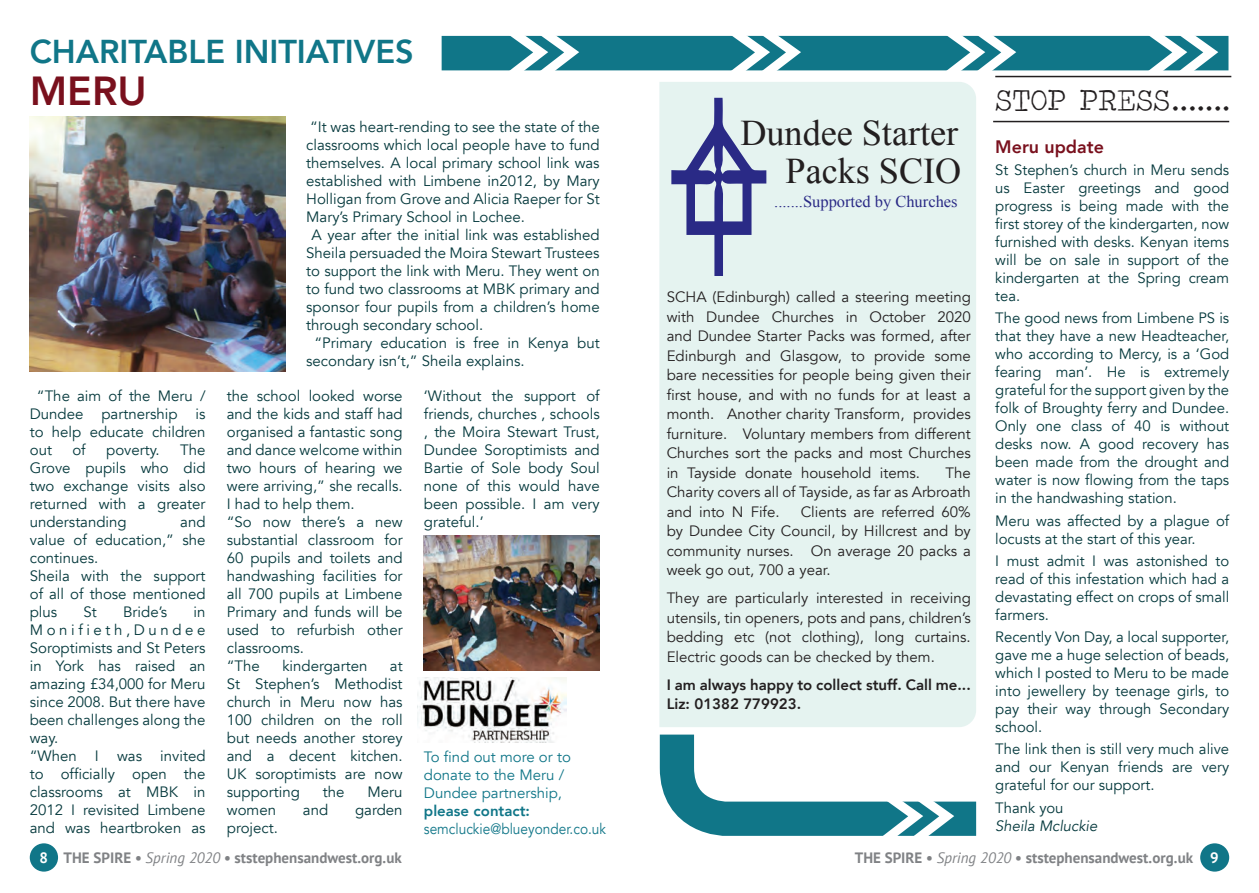
<style>
.page{position:relative;width:1259px;height:893px;background:#fff}
.page>*{position:absolute;margin:0;border:0;box-sizing:border-box;transform-origin:0 0}
.t1{font:800 40.5px "Avenir";color:#79101d}
.t2{font:36.15px/38.2px "Times New Roman";color:#231f20;text-align:right}
.t3{font:800 33px "Avenir";color:#107688}
.t4{font:31.5px "Traveling Typewriter";color:#231f20}
.t5{font:800 18px "Avenir";color:#79101d}
.t6{font:16.5px "Times New Roman";color:#2a2a86}
.t7{font:15px/18px "Avenir";color:#05393d;text-align:justify}
.t8{font:15px/19.5px "Avenir";color:#231f20;text-align:justify}
.t9{font:700 15px "PT Sans";color:#808285}
.t10{font:15px/18px "Avenir";color:#107688}
.t11{font:800 15px/19.5px "Avenir";color:#231f20}
.t12{font:15px "Avenir";color:#107688;scale:.91 1}
.t13{font:italic 15px "Avenir";color:#05393d}
.s1{font-weight:800}
.s2{color:#fff}
.s3{font-weight:400;font-style:italic}
</style>
<div class="page">
<div style="left:30px;top:843px;width:28px;height:29px;background:#107688;border-radius:50%"></div>
<div style="left:1200px;top:843px;width:29px;height:29px;background:#107688;border-radius:50%"></div>
<svg style="left:659px;top:734px;width:318px;height:102px"></svg>
<div style="left:659px;top:82px;width:317px;height:645px;background:#e5f3f0"></div>
<svg style="left:671px;top:98px;width:95px;height:177px;background:#aeb8d1"></svg>
<img style="left:30px;top:117px;width:255px;height:254px">
<img style="left:424px;top:535px;width:176px;height:135px">
<img style="left:417px;top:677px;width:149px;height:65px">
<hr style="left:995px;top:76px;width:236px;height:1px;background:#231f20">
<hr style="left:993px;top:121px;width:236px;height:1px;background:#231f20">
<div style="left:441px;top:36px;width:787px;height:34px;background:#107688"></div>
<svg style="left:506px;top:35px;width:73px;height:36px"></svg>
<svg style="left:1145px;top:35px;width:73px;height:36px"></svg>
<svg style="left:728px;top:35px;width:73px;height:36px"></svg>
<svg style="left:943px;top:35px;width:73px;height:36px"></svg>
<svg style="left:881px;top:797px;width:73px;height:39px"></svg>
<p class="t3" style="left:30px;top:26px;width:385px">CHARITABLE INITIATIVES</p>
<p class="t1" style="left:30px;top:60px;width:119px">MERU</p>
<p class="t7" style="left:30px;top:387px;width:177px;text-indent:7px">“The aim of the Meru / Dundee partnership is to help educate children out</p>
<p class="t7" style="left:72px;top:441px;width:15px">of</p>
<p class="t7" style="left:106px;top:441px;width:55px">poverty.</p>
<p class="t7" style="left:30px;top:441px;width:177px;text-indent:150px">The Grove pupils who did two exchange visits also returned with a greater understanding</p>
<p class="t7" style="left:30px;top:513px;width:177px;text-indent:150px">and value of education,” she continues.</p>
<p class="t7" style="left:30px;top:567px;width:177px">Sheila with the support of all of those mentioned plus</p>
<p class="t7" style="left:84px;top:603px;width:15px">St</p>
<p class="t7" style="left:123px;top:603px;width:46px">Bride’s</p>
<p class="t7" style="left:30px;top:603px;width:177px;text-indent:164px">in Monifieth,Dundee Soroptimists and St Peters in York has raised an amazing £34,000 for Meru since 2008. But there have been challenges along the way.</p>
<p class="t7" style="left:30px;top:747px;width:177px">“When I was invited to officially open the classrooms at MBK in 2012 I revisited Limbene and was heartbroken as</p>
<p class="t7" style="left:306px;top:118px;width:295px">“It was heart-rending to see the state of the classrooms which local people have to fund themselves. A local primary school link was established with Limbene in2012, by Mary Holligan from Grove and Alicia Raeper for St Mary’s Primary School in Lochee.</p>
<p class="t7" style="left:306px;top:226px;width:295px;text-indent:5px">A year after the initial link was established Sheila persuaded the Moira Stewart Trustees to support the link with Meru. They went on to fund two classrooms at MBK primary and sponsor four pupils from a children’s home through secondary school.</p>
<p class="t7" style="left:306px;top:334px;width:295px;text-indent:8px">“Primary education is free in Kenya but secondary isn’t,” Sheila explains.</p>
<p class="t7" style="left:227px;top:387px;width:177px">the school looked worse and the kids and staff had organised a fantastic song and dance welcome within two hours of hearing we were arriving,” she recalls.<br>I had to help them.</p>
<p class="t7" style="left:227px;top:513px;width:177px">“So now there’s a new substantial classroom for 60 pupils and toilets and handwashing facilities for all 700 pupils at Limbene Primary and funds will be used to refurbish other classrooms.</p>
<p class="t7" style="left:227px;top:657px;width:35px">“The</p>
<p class="t7" style="left:282px;top:657px;width:86px">kindergarten</p>
<p class="t7" style="left:227px;top:657px;width:177px;text-indent:163px">at St Stephen’s Methodist church in Meru now has 100 children on the roll but needs another storey and a decent kitchen.<br>UK soroptimists are now supporting</p>
<p class="t7" style="left:323px;top:783px;width:23px">the</p>
<p class="t7" style="left:368px;top:783px;width:37px">Meru</p>
<p class="t7" style="left:227px;top:801px;width:51px">women</p>
<p class="t7" style="left:303px;top:801px;width:27px">and</p>
<p class="t7" style="left:355px;top:801px;width:49px">garden</p>
<p class="t7" style="left:227px;top:819px;width:53px">project.</p>
<p class="t7" style="left:424px;top:387px;width:177px">‘Without the support of friends, churches , schools , the Moira Stewart Trust, Dundee Soroptimists and Bartie of Sole body Soul none of this would have been possible. I am very grateful.’</p>
<p class="t10" style="left:424px;top:748px;width:148px">To find out more or to donate to the Meru /<br>Dundee partnership, <span class="s1">please contact:</span></p>
<p class="t12" style="left:424px;top:820px;width:202px">semcluckie@blueyonder.co.uk</p>
<p class="t2" style="left:740px;top:113px;width:222px">Dundee Starter<br>Packs SCIO</p>
<p class="t6" style="left:774px;top:190px;width:185px">.......Supported by Churches</p>
<p class="t8" style="left:666px;top:287px;width:306px">SCHA (Edinburgh) called a steering meeting with Dundee Churches in October 2020 and Dundee Starter Packs was formed, after Edinburgh and Glasgow, to provide some bare necessities for people being given their first house, and with no funds for at least a month. Another charity Transform, provides furniture. Voluntary members from different Churches sort the packs and most Churches in Tayside donate household items.</p>
<p class="t8" style="left:666px;top:463px;width:306px;text-indent:279px">The Charity covers all of Tayside, as far as Arbroath and into N Fife.</p>
<p class="t8" style="left:666px;top:502px;width:306px;text-indent:134px">Clients are referred 60% by Dundee City Council, by Hillcrest and by community nurses. On average 20 packs a week go out, 700 a year.</p>
<p class="t8" style="left:666px;top:588px;width:306px">They are particularly interested in receiving utensils, tin openers, pots and pans, children’s bedding etc (not clothing), long curtains.<br>Electric goods can be checked by them.</p>
<p class="t11" style="left:666px;top:675px;width:306px">I am always happy to collect stuff. Call me...<br>Liz: 01382 779923.</p>
<p class="t4" style="left:995px;top:79px;width:235px">STOP PRESS.......</p>
<p class="t5" style="left:995px;top:133px;width:110px">Meru update</p>
<p class="t7" style="left:995px;top:161px;width:235px">St Stephen’s church in Meru sends us Easter greetings and good progress is being made with the first storey of the kindergarten, now furnished with desks. Kenyan items will be on sale in support of the kindergarten at the Spring cream tea.</p>
<p class="t7" style="left:995px;top:309px;width:235px">The good news from Limbene PS is that they have a new Headteacher, who according to Mercy, is a ‘God fearing man’. He is extremely grateful for the support given by the folk of Broughty ferry and Dundee.<br>Only one class of 40 is without desks now. A good recovery has been made from the drought and water is now flowing from the taps in the handwashing station.</p>
<p class="t7" style="left:995px;top:512px;width:235px">Meru was affected by a plague of locusts at the start of this year.</p>
<p class="t7" style="left:995px;top:552px;width:235px">I must admit I was astonished to read of this infestation which had a devastating effect on crops of small farmers.</p>
<p class="t7" style="left:995px;top:628px;width:235px">Recently Von Day, a local supporter, gave me a huge selection of beads, which I posted to Meru to be made into jewellery by teenage girls, to pay their way through Secondary school.</p>
<p class="t7" style="left:995px;top:740px;width:235px">The link then is still very much alive and our Kenyan friends are very grateful for our support.</p>
<p class="t7" style="left:995px;top:799px;width:70px">Thank you</p>
<p class="t13" style="left:995px;top:816px;width:104px">Sheila Mcluckie</p>
<p class="t9" style="left:39px;top:847px;width:364px"><span class="s2">8</span> THE SPIRE • <span class="s3">Spring 2020</span> • ststephensandwest.org.uk</p>
<p class="t9" style="left:855px;top:847px;width:365px">THE SPIRE • <span class="s3">Spring 2020</span> • ststephensandwest.org.uk <span class="s2">9</span></p>
</div>
